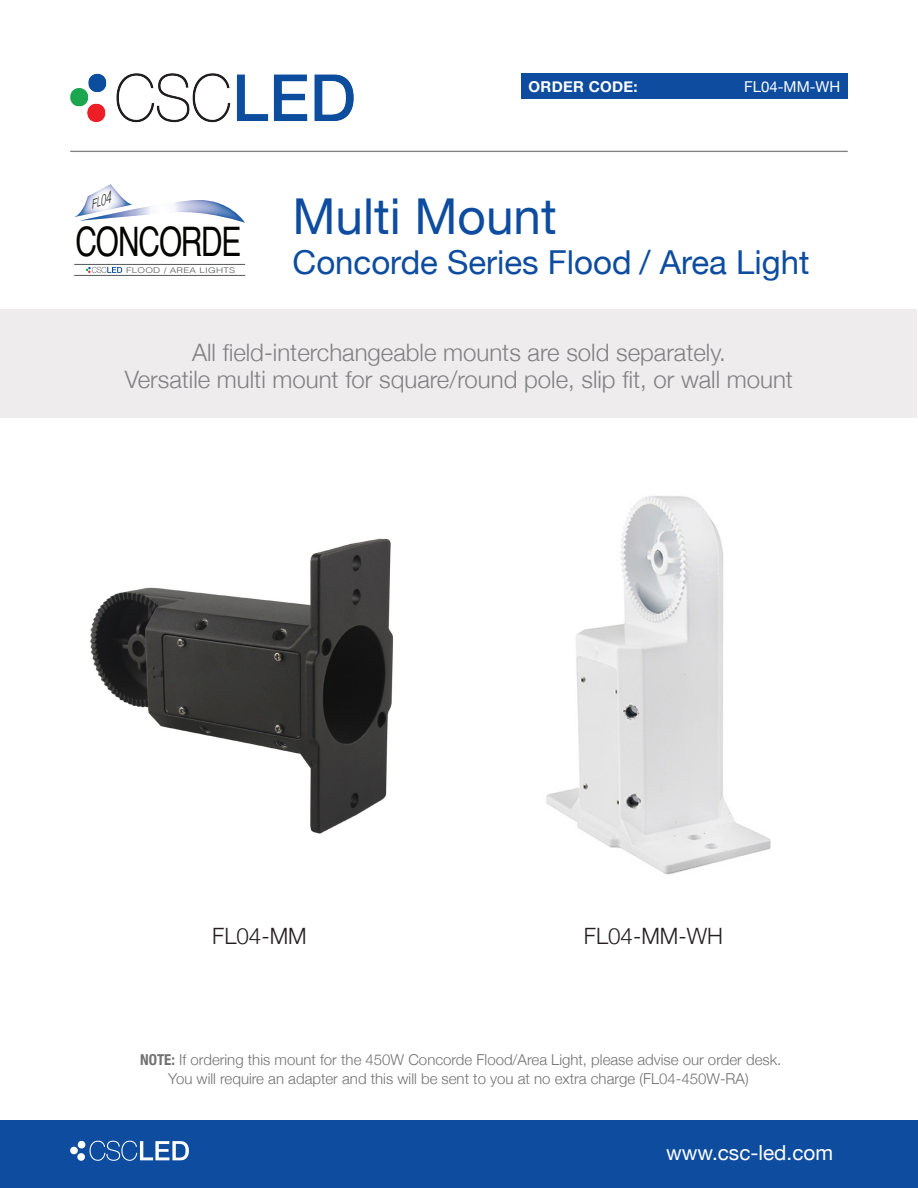
<style>
.page{position:relative;width:918px;height:1188px;background:#fff}
.page>*{position:absolute;margin:0;border:0;box-sizing:border-box;transform-origin:0 0}
.t1{font:49.5px "Helvetica Neue";color:#0d4c9f}
.t2{font:40.65px "Helvetica";letter-spacing:-.035em;color:#040503;scale:.73 1}
.t3{font:33px "Helvetica Neue";color:#0d4c9f}
.t4{font:300 24px/27px "Helvetica Neue";color:#818183;text-align:center}
.t5{font:300 22.5px "Helvetica Neue";color:#231f20}
.t6{font:20.7px "Helvetica Neue";color:#fff}
.t7{font:300 15px/19.5px "Helvetica Neue";color:#717271;text-align:center}
.t8{font:700 15px "Helvetica Neue";letter-spacing:.02em;color:#fff}
.t9{font:15px "Helvetica Neue";color:#fff}
.t10{font:italic 300 12.45px "Helvetica";color:#231f20;scale:.77 1}
.t11{font:300 7.8px "Helvetica";letter-spacing:.025em;color:#57585a;scale:1.26 1}
.s1{font-size:13.65px}
.s2{font-size:15px}
.s3{font-size:16.2px}
.s4{font-weight:700;font-stretch:condensed}
</style>
<div class="page">
<div style="left:0;top:1120px;width:918px;height:68px;background:#0d4c9f"></div>
<svg style="left:90px;top:1141px;width:99px;height:20px"></svg>
<div style="left:78px;top:1141px;width:7px;height:7px;background:#fff;border-radius:4px"></div>
<div style="left:77px;top:1153px;width:8px;height:8px;background:#fff;border-radius:4px"></div>
<div style="left:70px;top:1147px;width:8px;height:7px;background:#fff;border-radius:4px"></div>
<img style="left:70px;top:73px;width:284px;height:50px">
<div style="left:521px;top:74px;width:327px;height:25px;background:#0d4c9f"></div>
<hr style="left:70px;top:151px;width:778px;height:1px;background:#818183">
<div style="left:1px;top:309px;width:916px;height:108px;background:#eeeced"></div>
<hr style="left:74px;top:264px;width:171px;height:1px;background:#57585a">
<hr style="left:74px;top:275px;width:171px;height:1px;background:#57585a">
<svg style="left:74px;top:184px;width:171px;height:39px"></svg>
<svg style="left:86px;top:267px;width:36px;height:6px"></svg>
<img style="left:90px;top:538px;width:304px;height:296px">
<img style="left:546px;top:496px;width:225px;height:379px">
<p class="t10" style="left:88px;top:194px;width:28px;rotate:-16deg">F<span class="s1">L</span><span class="s2">0</span><span class="s3">4</span></p>
<p class="t2" style="left:75px;top:210px;width:229px">CONCORDE</p>
<p class="t11" style="left:126px;top:263px;width:88px">FLOOD / AREA LIGHTS</p>
<p class="t8" style="left:529px;top:75px;width:111px">ORDER CODE:</p>
<p class="t9" style="left:744px;top:76px;width:98px">FL04-MM-WH</p>
<p class="t1" style="left:293px;top:180px;width:266px">Multi Mount</p>
<p class="t3" style="left:293px;top:239px;width:518px">Concorde Series Flood / Area Light</p>
<p class="t4" style="left:125px;top:337px;width:670px">All field-interchangeable mounts are sold separately.<br>Versatile multi mount for square/round pole, slip fit, or wall mount</p>
<p class="t5" style="left:212px;top:917px;width:96px">FL04-MM</p>
<p class="t5" style="left:584px;top:917px;width:141px">FL04-MM-WH</p>
<p class="t7" style="left:140px;top:1048px;width:643px"><span class="s4">NOTE:</span> If ordering this mount for the 450W Concorde Flood/Area Light, please advise our order desk.<br>You will require an adapter and this will be sent to you at no extra charge (FL04-450W-RA)</p>
<p class="t6" style="left:666px;top:1138px;width:169px">www.csc-led.com</p>
</div>
